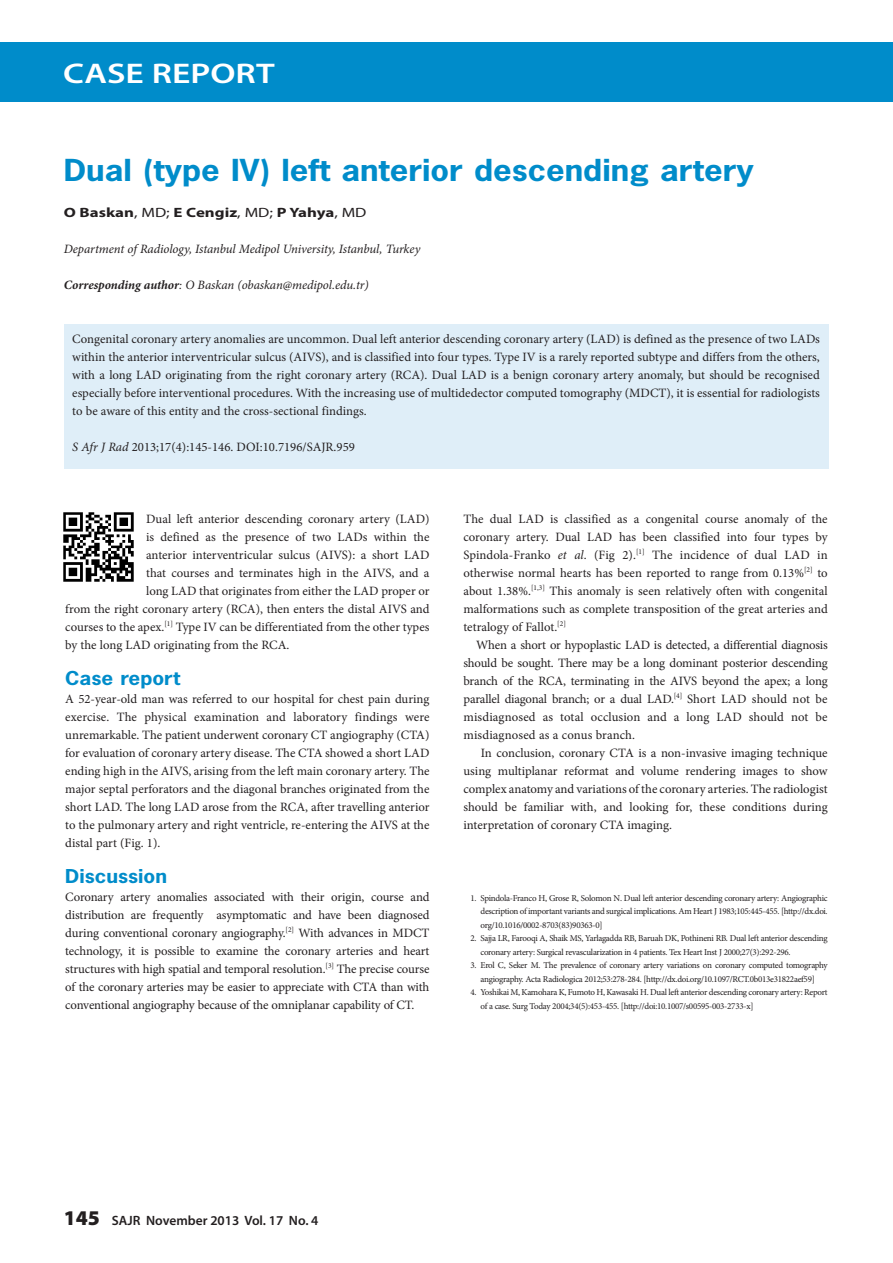
<style>
.page{position:relative;width:893px;height:1263px;background:#fff}
.page>*{position:absolute;margin:0;border:0;box-sizing:border-box;transform-origin:0 0}
.A_HEAD{font:700 28.5px "News Gothic Std";color:#008cca;scale:1.15 1}
.t1{font:600 28.5px "Myriad Pro";color:#fff;scale:1.25 1}
.B_HEAD{font:700 18px "News Gothic Std";color:#008cca;scale:1.15 1}
.AUTHOR_NAME{font:700 13.5px "Myriad Pro";color:#231f20;scale:1.25 1}
.t2{font:600 13.5px "Myriad Pro";color:#231f20}
.BODY_TEXT_1ST_PARAGR{font:12.75px/18px "Minion Pro";color:#231f20;text-align:justify}
.BODY_TEXT_INDENT{font:12.75px/18px "Minion Pro";color:#231f20;text-align:justify}
.AUTHORS_DETAILS{font:italic 12.75px "Minion Pro";letter-spacing:-.01em;color:#231f20}
.CORRESPONDING_AUTHOR{font:italic 12.75px "Minion Pro";letter-spacing:-.01em;color:#231f20}
.S_AFR_J_RAD{font:12.75px "Minion Pro";color:#231f20}
.t3{font:9px/13.5px "Minion Pro";letter-spacing:-.03em;color:#231f20}
.s1{font-weight:400}
.s2{font-weight:700}
.s3{font-style:italic}
.s4{font-weight:900;font-size:21px}
</style>
<div class="page">
<div style="left:0;top:43px;width:893px;height:59px;background:#008cca"></div>
<div style="left:64px;top:325px;width:764px;height:144px;background:#dfeef8"></div>
<img style="left:64px;top:512px;width:69px;height:70px">
<h1 class="t1" style="left:63px;top:55px;width:171px">CASE REPORT</h1>
<h1 class="A_HEAD" style="left:64px;top:151px;width:601px">Dual (type IV) left anterior descending artery</h1>
<p class="AUTHOR_NAME" style="left:64px;top:204px;width:244px">O Baskan<span class="s1">, MD;</span> E Cengiz<span class="s1">, MD;</span> P Yahya<span class="s1">, MD</span></p>
<p class="AUTHORS_DETAILS" style="left:64px;top:240px;width:358px">Department of Radiology, Istanbul Medipol University, Istanbul, Turkey</p>
<p class="CORRESPONDING_AUTHOR" style="left:64px;top:276px;width:307px"><span class="s2">Corresponding author</span>: O Baskan (obaskan@medipol.edu.tr)</p>
<p class="BODY_TEXT_1ST_PARAGR" style="left:72px;top:330px;width:749px">Congenital coronary artery anomalies are uncommon. Dual left anterior descending coronary artery (LAD) is defined as the presence of two LADs within the anterior interventricular sulcus (AIVS), and is classified into four types. Type IV is a rarely reported subtype and differs from the others, with a long LAD originating from the right coronary artery (RCA). Dual LAD is a benign coronary artery anomaly, but should be recognised especially before interventional procedures. With the increasing use of multidedector computed tomography (MDCT), it is essential for radiologists to be aware of this entity and the cross-sectional findings.</p>
<p class="S_AFR_J_RAD" style="left:72px;top:438px;width:284px"><span class="s3">S Afr J Rad</span> 2013;17(4):145-146. DOI:10.7196/SAJR.959</p>
<p class="BODY_TEXT_1ST_PARAGR" style="left:146px;top:510px;width:285px">Dual left anterior descending coronary artery (LAD)</p>
<p class="BODY_TEXT_1ST_PARAGR" style="left:146px;top:528px;width:285px">is defined as the presence of two LADs within the</p>
<p class="BODY_TEXT_1ST_PARAGR" style="left:146px;top:546px;width:285px">anterior interventricular sulcus (AIVS): a short LAD</p>
<p class="BODY_TEXT_1ST_PARAGR" style="left:146px;top:564px;width:285px">that courses and terminates high in the AIVS, and a</p>
<p class="BODY_TEXT_1ST_PARAGR" style="left:146px;top:582px;width:285px">long LAD that originates from either the LAD proper or</p>
<p class="BODY_TEXT_1ST_PARAGR" style="left:65px;top:600px;width:366px">from the right coronary artery (RCA), then enters the distal AIVS and</p>
<p class="BODY_TEXT_1ST_PARAGR" style="left:65px;top:618px;width:366px">courses to the apex.<sup>[1]</sup> Type IV can be differentiated from the other types</p>
<p class="BODY_TEXT_1ST_PARAGR" style="left:65px;top:636px;width:226px">by the long LAD originating from the RCA.</p>
<h2 class="B_HEAD" style="left:65px;top:666px;width:101px">Case report</h2>
<p class="BODY_TEXT_1ST_PARAGR" style="left:65px;top:690px;width:366px">A 52-year-old man was referred to our hospital for chest pain during exercise. The physical examination and laboratory findings were unremarkable. The patient underwent coronary CT angiography (CTA) for evaluation of coronary artery disease. The CTA showed a short LAD ending high in the AIVS, arising from the left main coronary artery. The major septal perforators and the diagonal branches originated from the short LAD. The long LAD arose from the RCA, after travelling anterior to the pulmonary artery and right ventricle, re-entering the AIVS at the distal part (Fig. 1).</p>
<h2 class="B_HEAD" style="left:65px;top:864px;width:90px">Discussion</h2>
<p class="BODY_TEXT_1ST_PARAGR" style="left:65px;top:888px;width:366px">Coronary artery anomalies associated with their origin, course and distribution are frequently asymptomatic and have been diagnosed during conventional coronary angiography.<sup>[2]</sup> With advances in MDCT technology, it is possible to examine the coronary arteries and heart structures with high spatial and temporal resolution.<sup>[3]</sup> The precise course of the coronary arteries may be easier to appreciate with CTA than with conventional angiography because of the omniplanar capability of CT.</p>
<p class="BODY_TEXT_INDENT" style="left:463px;top:510px;width:366px">The dual LAD is classified as a congenital course anomaly of the coronary artery. Dual LAD has been classified into four types by Spindola-Franko <span class="s3">et al</span>. (Fig 2).<sup>[1]</sup> The incidence of dual LAD in otherwise normal hearts has been reported to range from 0.13%<sup>[2]</sup> to about 1.38%.<sup>[1,3]</sup> This anomaly is seen relatively often with congenital malformations such as complete transposition of the great arteries and tetralogy of Fallot.<sup>[2]</sup></p>
<p class="BODY_TEXT_INDENT" style="left:463px;top:636px;width:366px;text-indent:13px">When a short or hypoplastic LAD is detected, a differential diagnosis should be sought. There may be a long dominant posterior descending branch of the RCA, terminating in the AIVS beyond the apex; a long parallel diagonal branch; or a dual LAD.<sup>[4]</sup> Short LAD should not be misdiagnosed as total occlusion and a long LAD should not be misdiagnosed as a conus branch.</p>
<p class="BODY_TEXT_INDENT" style="left:463px;top:744px;width:366px;text-indent:17px">In conclusion, coronary CTA is a non-invasive imaging technique using multiplanar reformat and volume rendering images to show complex anatomy and variations of the coronary arteries. The radiologist should be familiar with, and looking for, these conditions during interpretation of coronary CTA imaging.</p>
<p class="t3" style="left:480px;top:891px;width:349px;text-align:justify;text-indent:-10px">1. Spindola-Franco H, Grose R, Solomon N. Dual left anterior descending coronary artery: Angiographic description of important variants and surgical implications. Am Heart J 1983;105:445-455. [http://dx.doi. org/10.1016/0002-8703(83)90363-0]</p>
<p class="t3" style="left:480px;top:931px;width:349px;text-indent:-10px">2. Sajja LR, Farooqi A, Shaik MS, Yarlagadda RB, Baruah DK, Pothineni RB. Dual left anterior descending coronary artery: Surgical revascularization in 4 patients. Tex Heart Inst J 2000;27(3):292-296.</p>
<p class="t3" style="left:470px;top:958px;width:359px;text-align:center">3. Erol C, Seker M. The prevalence of coronary artery variations on coronary computed tomography angiography. Acta Radiologica 2012;53:278-284. [http://dx.doi.org/10.1097/RCT.0b013e31822aef59]</p>
<p class="t3" style="left:480px;top:985px;width:349px;text-indent:-10px">4. Yoshikai M, Kamohara K, Fumoto H, Kawasaki H. Dual left anterior descending coronary artery: Report of a case. Surg Today 2004;34(5):453-455. [http://doi:10.1007/s00595-003-2733-x]</p>
<p class="t2" style="left:64px;top:1211px;width:256px"><span class="s4">145</span> SAJR November 2013 Vol. 17 No. 4</p>
</div>
